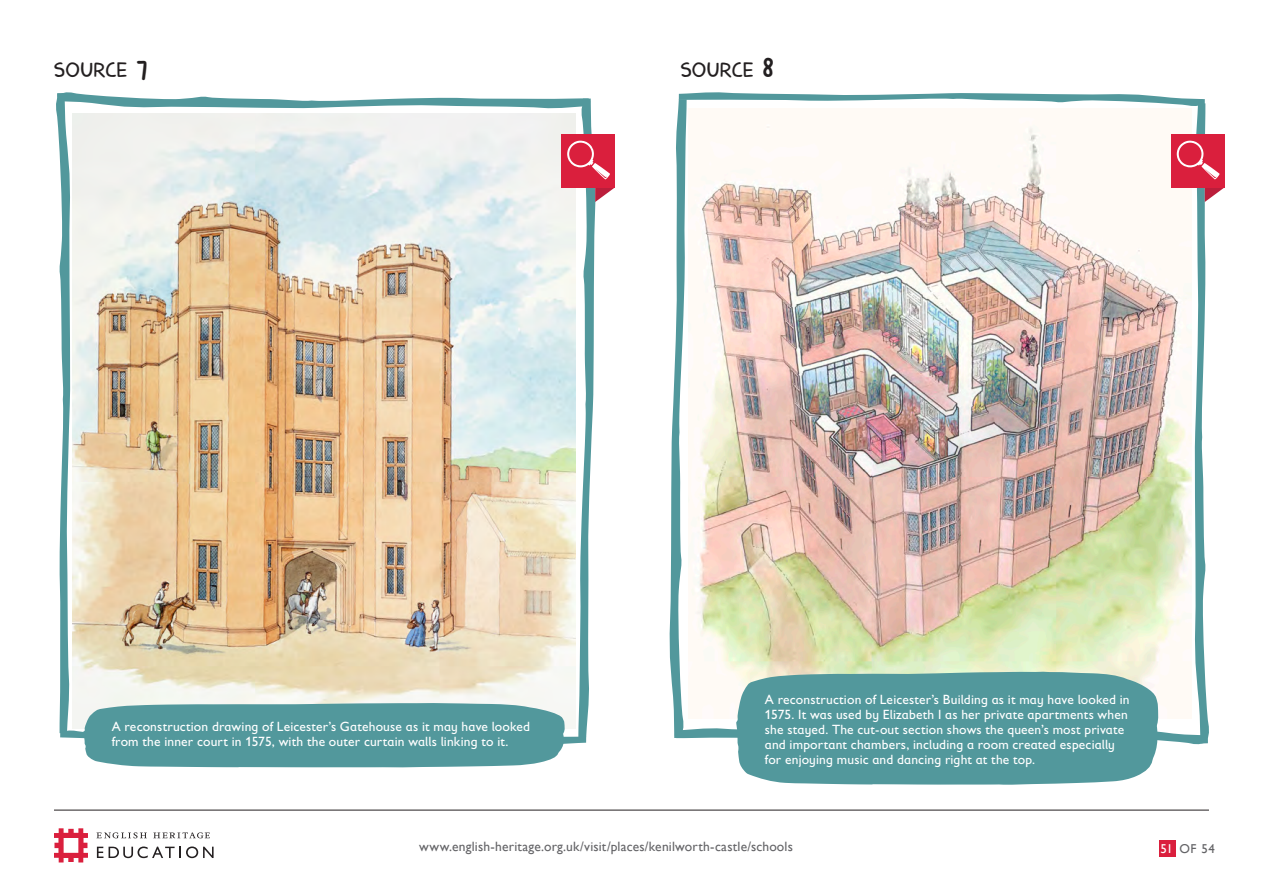
<style>
.page{position:relative;width:1263px;height:893px;background:#fff}
.page>*{position:absolute;margin:0;border:0;box-sizing:border-box;transform-origin:0 0}
.Page_heading{font:21px "Harimau Dua";letter-spacing:-.025em;color:#231f20}
.Captions{font:13.5px/15px "Gill Sans Infant Std";letter-spacing:.01em;color:#fff}
.t1{font:13.5px "Gill Sans";letter-spacing:.015em;color:#636366}
.t2{font:12.9px "Gill Sans";color:#636366}
.s1{font-size:33px}
.s2{color:#fff}
</style>
<div class="page">
<hr style="left:54px;top:810px;width:1155px;height:1px;background:#231f20">
<svg style="left:96px;top:832px;width:51px;height:6px"></svg>
<svg style="left:153px;top:832px;width:57px;height:6px"></svg>
<svg style="left:54px;top:828px;width:34px;height:34px"></svg>
<svg style="left:97px;top:847px;width:6px;height:11px"></svg>
<svg style="left:109px;top:846px;width:105px;height:12px"></svg>
<div style="left:1159px;top:841px;width:16px;height:16px;background:#da1f3d"></div>
<svg style="left:738px;top:745px;width:419px;height:40px;background:#5e9fa3"></svg>
<img style="left:56px;top:92px;width:559px;height:676px">
<img style="left:669px;top:92px;width:555px;height:653px">
<p class="Page_heading" style="left:54px;top:53px;width:96px">SOURCE <span class="s1">7</span></p>
<p class="Page_heading" style="left:680px;top:53px;width:96px">SOURCE <span class="s1">8</span></p>
<p class="Captions" style="left:112px;top:719px;width:420px">A reconstruction drawing of Leicester’s Gatehouse as it may have looked from the inner court in 1575, with the outer curtain walls linking to it.</p>
<p class="Captions" style="left:765px;top:692px;width:366px">A reconstruction of Leicester’s Building as it may have looked in 1575. It was used by Elizabeth I as her private apartments when she stayed. The cut-out section shows the queen’s most private and important chambers, including a room created especially for enjoying music and dancing right at the top.</p>
<p class="t1" style="left:419px;top:839px;width:375px">www.english-heritage.org.uk/visit/places/kenilworth-castle/schools</p>
<p class="t2" style="left:1160px;top:841px;width:56px"><span class="s2">51</span> OF 54</p>
</div>
